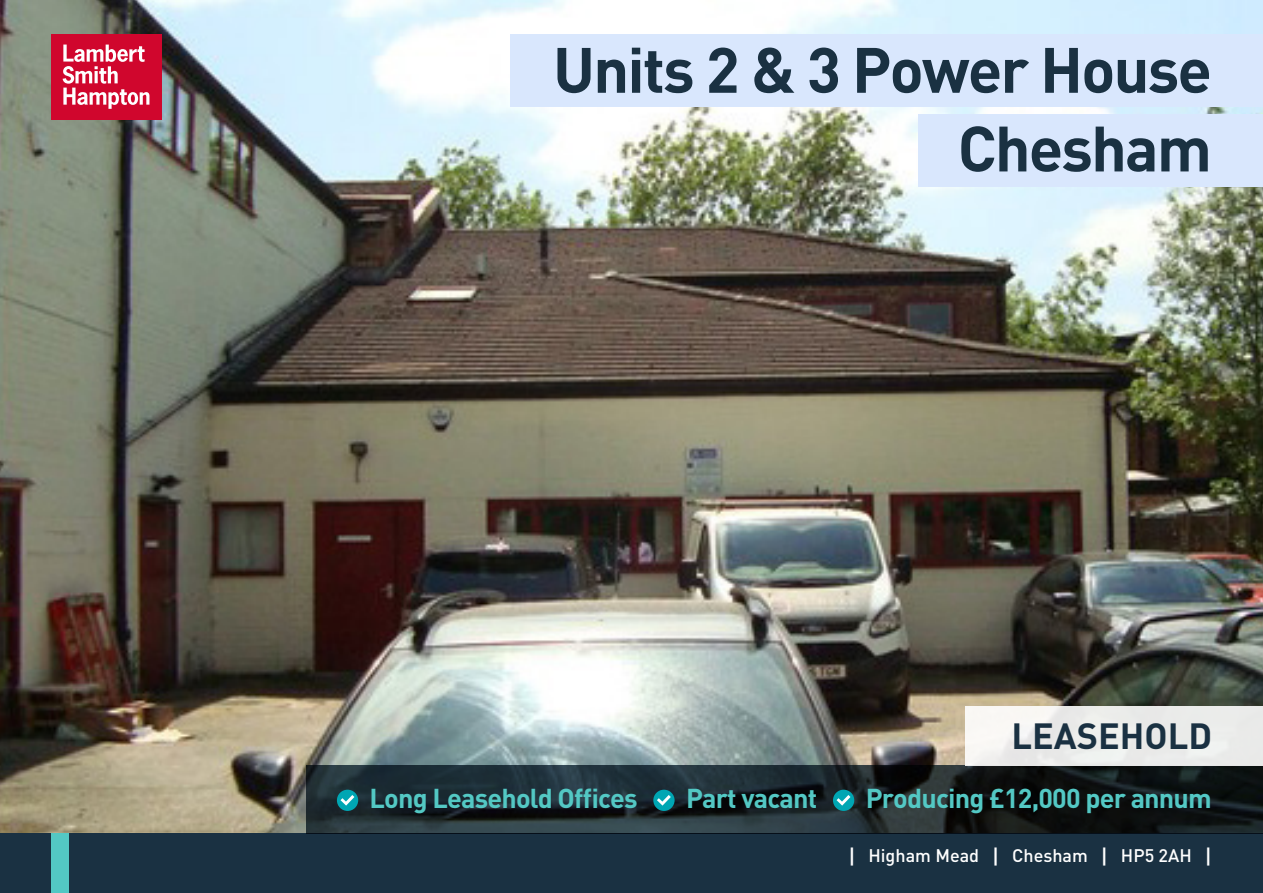
<style>
.page{position:relative;width:1263px;height:893px;background:#fff}
.page>*{position:absolute;margin:0;border:0;box-sizing:border-box;transform-origin:0 0}
.t1{font:700 63px "DIN Pro";letter-spacing:-.03em;color:#1a3142}
.t2{font:700 36px "DIN Pro";color:#1a3142}
.t3{font:700 27px "DIN Pro";letter-spacing:-.03em;color:#53c8c4}
.t4{font:500 18px "DIN Pro";color:#fff}
.s1{font-size:21px}
</style>
<div class="page">
<img style="left:0;top:0;width:1263px;height:833px">
<div style="left:0;top:833px;width:1263px;height:60px;background:#1a3142"></div>
<svg style="left:306px;top:765px;width:957px;height:68px;background:#1b2529"></svg>
<div style="left:965px;top:706px;width:298px;height:59px;background:linear-gradient(to right,#f3f2f0,#e7e9e8)"></div>
<div style="left:510px;top:34px;width:753px;height:72px;background:#d9e7fd"></div>
<div style="left:918px;top:115px;width:345px;height:72px;background:#d9e7fd"></div>
<div style="left:51px;top:34px;width:110px;height:85px;background:#d0062d"></div>
<svg style="left:63px;top:45px;width:86px;height:64px"></svg>
<div style="left:337px;top:790px;width:21px;height:21px;background:#00a6b3;border-radius:50%"></div>
<svg style="left:340px;top:795px;width:14px;height:11px"></svg>
<div style="left:653px;top:790px;width:22px;height:21px;background:#00a6b3;border-radius:50%"></div>
<svg style="left:657px;top:795px;width:14px;height:11px"></svg>
<div style="left:833px;top:790px;width:21px;height:21px;background:#00a6b3;border-radius:50%"></div>
<svg style="left:836px;top:795px;width:14px;height:11px"></svg>
<div style="left:51px;top:833px;width:17px;height:60px;background:#53c8c4"></div>
<p class="t1" style="left:553px;top:27px;width:660px">Units 2 &amp; 3 Power House</p>
<p class="t1" style="left:957px;top:106px;width:256px">Chesham</p>
<p class="t2" style="left:1011px;top:712px;width:202px">LEASEHOLD</p>
<p class="t3" style="left:370px;top:780px;width:270px">Long Leasehold Offices</p>
<p class="t3" style="left:686px;top:780px;width:133px">Part vacant</p>
<p class="t3" style="left:866px;top:780px;width:348px">Producing £12,000 per annum</p>
<p class="t4" style="left:848px;top:843px;width:365px"><span class="s1">|</span> Higham Mead <span class="s1">|</span> Chesham <span class="s1">|</span> HP5 2AH <span class="s1">|</span></p>
</div>
